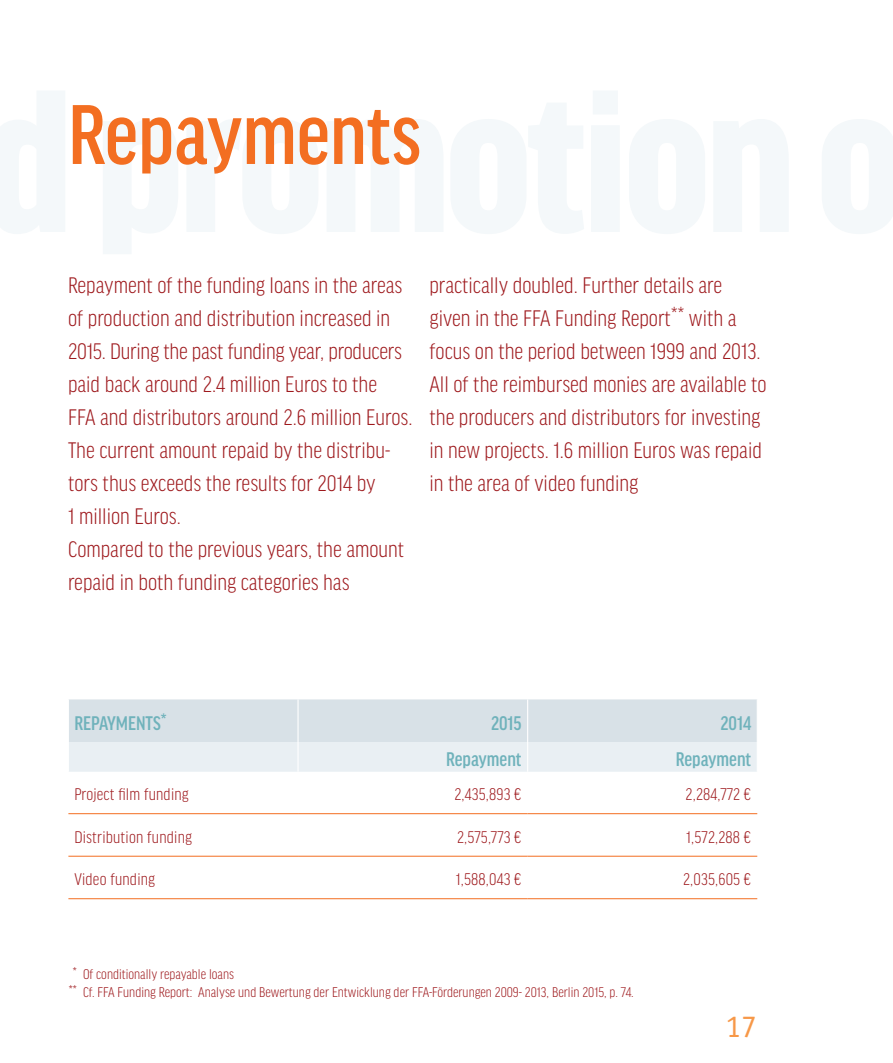
<style>
.page{position:relative;width:893px;height:1063px;background:#fff}
.page>*{position:absolute;margin:0;border:0;box-sizing:border-box;transform-origin:0 0}
.t1{font:500 condensed 90px "Good Headline Pro";color:#f36e21}
.t2{font:31.5px "Officina Sans";color:#f79848}
.Fließ{font:300 condensed 24px/33px "Good Headline Pro";color:#9e191d}
.t3{font:500 condensed 21px "Good Headline Pro";color:#6fb2bb}
.Tabelle{font:300 condensed 18px "Good Headline Pro";letter-spacing:.01em;color:#9e191d}
.t4{font:300 condensed 15px "Good Headline Pro";color:#9e191d}
</style>
<div class="page">
<svg style="left:69px;top:699px;width:688px;height:73px;background:#dfe7ec"></svg>
<hr style="left:68px;top:813px;width:230px;height:1px;background:#f36e21">
<hr style="left:298px;top:813px;width:230px;height:1px;background:#f36e21">
<hr style="left:528px;top:813px;width:229px;height:1px;background:#f36e21">
<hr style="left:68px;top:856px;width:230px;height:1px;background:#f36e21">
<hr style="left:298px;top:856px;width:230px;height:1px;background:#f36e21">
<hr style="left:528px;top:856px;width:229px;height:1px;background:#f36e21">
<hr style="left:68px;top:898px;width:230px;height:1px;background:#f36e21">
<hr style="left:298px;top:898px;width:230px;height:1px;background:#f36e21">
<hr style="left:528px;top:898px;width:229px;height:1px;background:#f36e21">
<hr style="left:297px;top:699px;width:2px;height:43px;background:#fff">
<hr style="left:527px;top:699px;width:1px;height:43px;background:#fff">
<hr style="left:297px;top:742px;width:2px;height:30px;background:#fff">
<hr style="left:527px;top:742px;width:1px;height:30px;background:#fff">
<p class="t1" style="left:68px;top:88px;width:354px">Repayments</p>
<p class="Fließ" style="left:68px;top:269px;width:346px">Repayment of the funding loans in the areas of production and distribution increased in 2015. During the past funding year, producers paid back around 2.4 million Euros to the<br>FFA and distributors around 2.6 million Euros.<br>The current amount repaid by the distribu&shy;tors thus exceeds the results for 2014 by<br>1 million Euros.</p>
<p class="Fließ" style="left:68px;top:533px;width:338px">Compared to the previous years, the amount repaid in both funding categories has</p>
<p class="Fließ" style="left:429px;top:269px;width:339px">practically doubled. Further details are given in the FFA Funding Report** with a focus on the period between 1999 and 2013.<br>All of the reimbursed monies are available to the producers and distributors for investing in new projects. 1.6 million Euros was repaid in the area of video funding</p>
<p class="t3" style="left:74px;top:712px;width:94px">REPAYMENTS*</p>
<p class="t3" style="left:491px;top:712px;width:32px">2015</p>
<p class="t3" style="left:721px;top:712px;width:32px">2014</p>
<p class="t3" style="left:446px;top:748px;width:77px">Repayment</p>
<p class="t3" style="left:676px;top:748px;width:77px">Repayment</p>
<p class="Tabelle" style="left:74px;top:785px;width:116px">Project film funding</p>
<p class="Tabelle" style="left:454px;top:785px;width:69px">2,435,893 €</p>
<p class="Tabelle" style="left:686px;top:785px;width:67px">2,284,772 €</p>
<p class="Tabelle" style="left:74px;top:828px;width:119px">Distribution funding</p>
<p class="Tabelle" style="left:457px;top:828px;width:66px">2,575,773 €</p>
<p class="Tabelle" style="left:686px;top:828px;width:67px">1,572,288 €</p>
<p class="Tabelle" style="left:74px;top:870px;width:82px">Video funding</p>
<p class="Tabelle" style="left:456px;top:870px;width:67px">1,588,043 €</p>
<p class="Tabelle" style="left:683px;top:870px;width:70px">2,035,605 €</p>
<p class="t4" style="left:73px;top:966px;width:163px">* Of conditionally repayable loans</p>
<p class="t4" style="left:69px;top:984px;width:567px">** Cf. FFA Funding Report: Analyse und Bewertung der Entwicklung der FFA-Förderungen 2009- 2013, Berlin 2015, p. 74.</p>
<h2 class="t2" style="left:725px;top:1008px;width:33px">17</h2>
</div>
